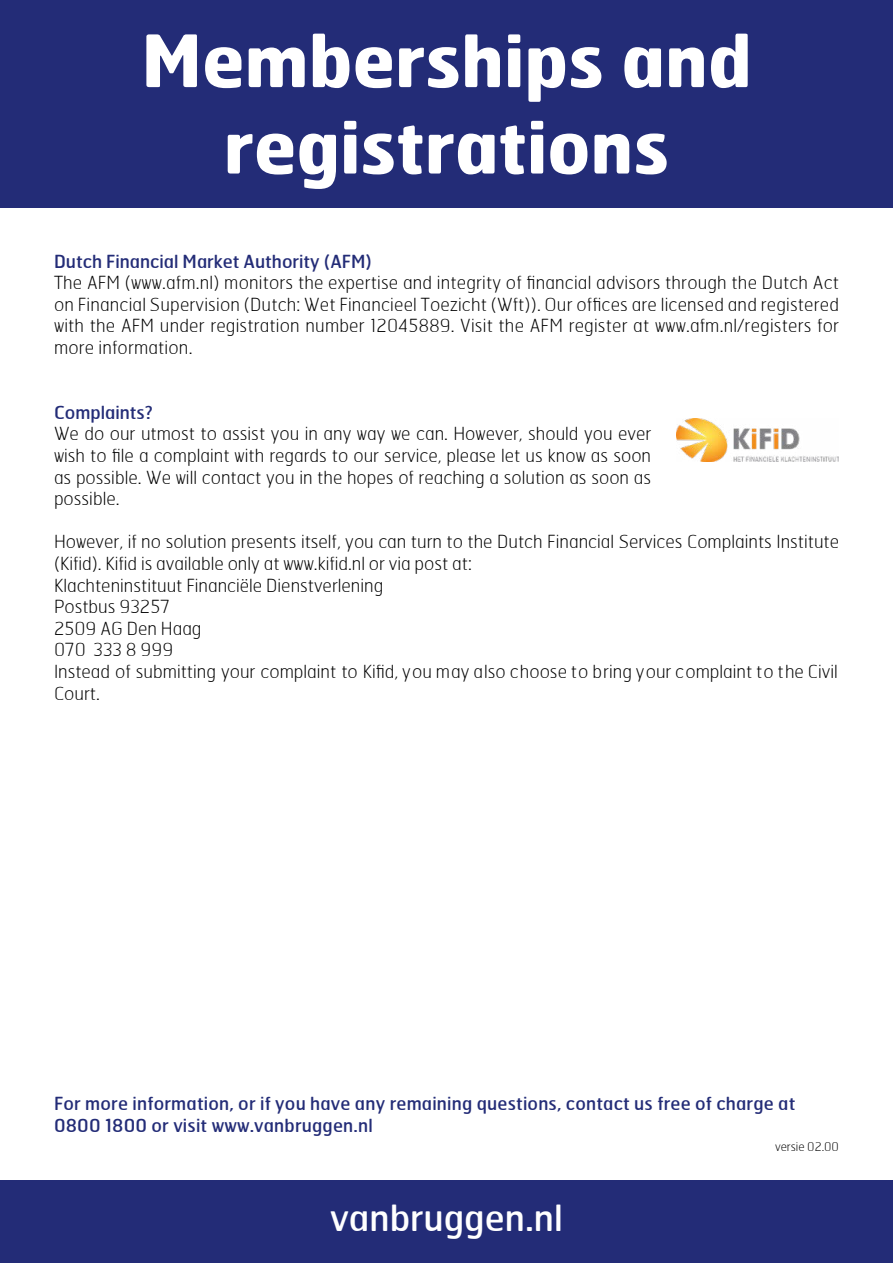
<style>
.page{position:relative;width:893px;height:1263px;background:#fff}
.page>*{position:absolute;margin:0;border:0;box-sizing:border-box;transform-origin:0 0}
.t1{font:700 72px/86.4px "Hermes";color:#fff;text-align:center}
.t2{font:36px "Hermes";color:#fff}
.t3{font:100 18px/21.6px "Hermes";color:#000;text-align:justify}
.t4{font:18px/21.6px "Hermes";letter-spacing:.01em;color:#232c77}
.t5{font:100 12px "Hermes";color:#000}
</style>
<div class="page">
<div style="left:0;top:0;width:893px;height:208px;background:#232c77"></div>
<div style="left:0;top:1180px;width:893px;height:83px;background:#232c77"></div>
<img style="left:677px;top:419px;width:162px;height:43px">
<h1 class="t1" style="left:141px;top:15px;width:612px">Memberships and registrations</h1>
<p class="t4" style="left:54px;top:250px;width:320px">Dutch Financial Market Authority (AFM)</p>
<p class="t3" style="left:54px;top:271px;width:786px">The AFM (www.afm.nl) monitors the expertise and integrity of financial advisors through the Dutch Act on Financial Supervision (Dutch: Wet Financieel Toezicht (Wft)). Our offices are licensed and registered with the AFM under registration number 12045889. Visit the AFM register at www.afm.nl/registers for more information.</p>
<p class="t4" style="left:54px;top:401px;width:100px">Complaints?</p>
<p class="t3" style="left:54px;top:423px;width:599px">We do our utmost to assist you in any way we can. However, should you ever wish to file a complaint with regards to our service, please let us know as soon as possible. We will contact you in the hopes of reaching a solution as soon as possible.</p>
<p class="t3" style="left:54px;top:531px;width:787px;text-align:left">However, if no solution presents itself, you can turn to the Dutch Financial Services Complaints Institute (Kifid). Kifid is available only at www.kifid.nl or via post at:<br>Klachteninstituut Financiële Dienstverlening<br>Postbus 93257<br>2509 AG Den Haag<br>070 333 8 999<br>Instead of submitting your complaint to Kifid, you may also choose to bring your complaint to the Civil Court.</p>
<p class="t4" style="left:54px;top:1092px;width:743px">For more information, or if you have any remaining questions, contact us free of charge at<br>0800 1800 or visit www.vanbruggen.nl</p>
<h2 class="t2" style="left:330px;top:1195px;width:234px">vanbruggen.nl</h2>
<p class="t5" style="left:775px;top:1139px;width:65px">versie 02.00</p>
</div>
